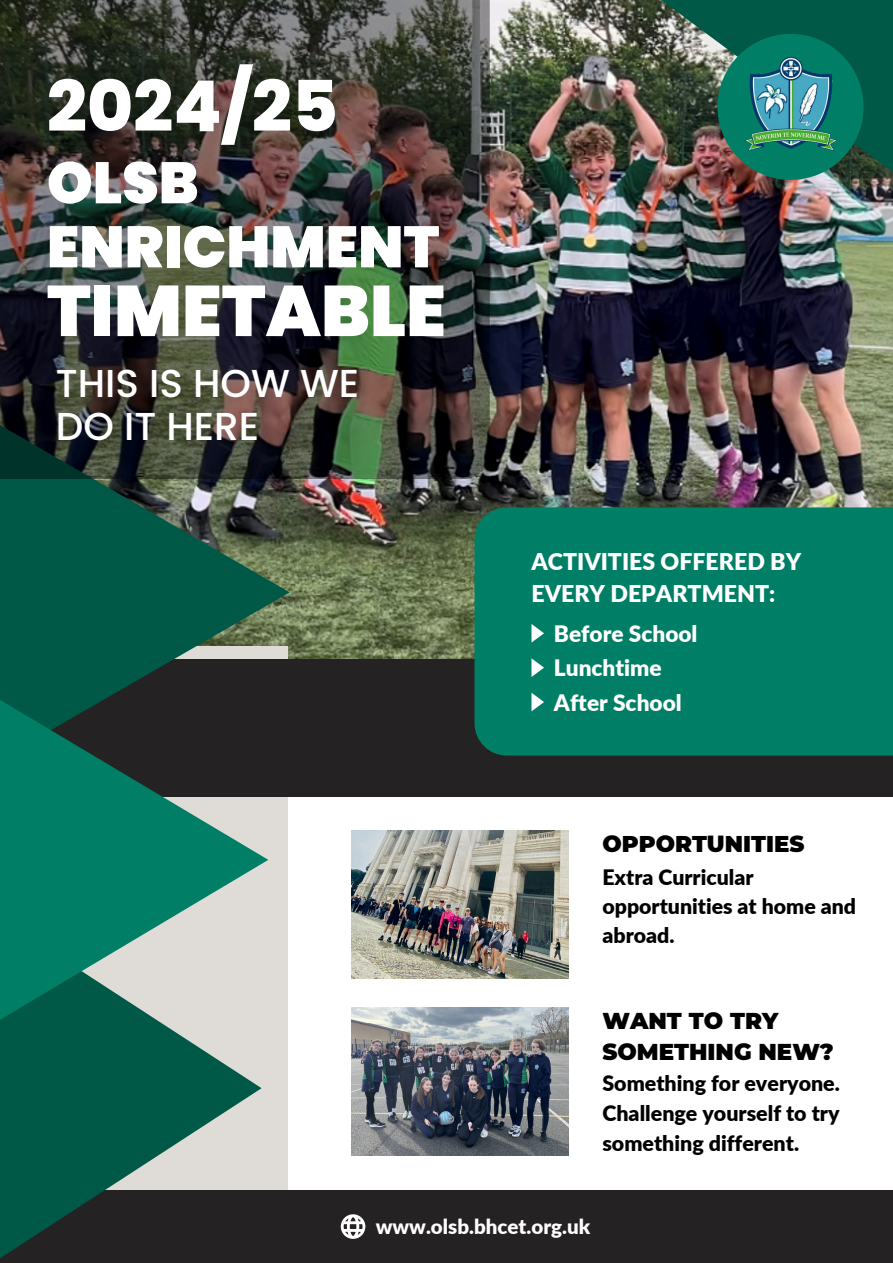
<style>
.page{position:relative;width:893px;height:1263px;background:#fff}
.page>*{position:absolute;margin:0;border:0;box-sizing:border-box;transform-origin:0 0}
.t1{font:900 71.47px "Poppins";color:#fff}
.t2{font:800 70.35px "Poppins";color:#fff}
.t3{font:900 58.28px/64.1px "Poppins";color:#fff}
.t4{font:500 38.92px/42.8px "Poppins";color:#fff}
.t5{font:900 23.1px/32.1px "Lato";color:#fff}
.t6{font:900 22.88px/31.6px "Montserrat";color:#000}
.t7{font:900 22.8px "Montserrat";color:#000}
.t8{font:900 22.65px "Lato";color:#fff}
.t9{font:900 21.38px/29.8px "Lato";color:#000;text-align:justify}
.t10{font:900 21.3px/29.2px "Lato";color:#000}
.t11{font:900 20.55px "Lato";color:#fff}
</style>
<div class="page">
<img style="left:290px;top:0;width:603px;height:659px">
<div style="left:0;top:647px;width:288px;height:616px;background:#dfdcd8"></div>
<div style="left:0;top:659px;width:893px;height:137px;background:#242222"></div>
<div style="left:0;top:1190px;width:893px;height:73px;background:#242222"></div>
<svg style="left:0;top:1059px;width:262px;height:199px;fill:#005847"></svg>
<svg style="left:0;top:479px;width:290px;height:318px;background:#1d5a4a"></svg>
<div style="left:474px;top:507px;width:419px;height:248px;background:#007f66"></div>
<svg style="left:531px;top:624px;width:13px;height:19px"></svg>
<svg style="left:531px;top:658px;width:13px;height:19px"></svg>
<svg style="left:531px;top:693px;width:13px;height:18px"></svg>
<svg style="left:0;top:661px;width:268px;height:398px"></svg>
<img style="left:602px;top:0;width:291px;height:305px">
<img style="left:351px;top:831px;width:218px;height:147px">
<img style="left:351px;top:1008px;width:218px;height:147px">
<img style="left:0;top:0;width:490px;height:479px">
<div style="left:717px;top:34px;width:146px;height:146px;background:#007f66;border-radius:50%"></div>
<svg style="left:341px;top:1214px;width:24px;height:25px"></svg>
<img style="left:736px;top:53px;width:108px;height:108px">
<h4 class="t2" style="left:47px;top:57px;width:293px">2024/25</h4>
<h5 class="t3" style="left:47px;top:151px;width:394px">OLSB<br>ENRICHMENT</h5>
<h5 class="t1" style="left:47px;top:261px;width:400px">TIMETABLE</h5>
<p class="t4" style="left:56px;top:362px;width:305px">THIS IS HOW WE<br>DO IT HERE</p>
<p class="t5" style="left:531px;top:545px;width:271px">ACTIVITIES OFFERED BY<br>EVERY DEPARTMENT:</p>
<p class="t8" style="left:554px;top:619px;width:145px">Before School</p>
<p class="t8" style="left:554px;top:654px;width:109px">Lunchtime</p>
<p class="t8" style="left:554px;top:688px;width:129px">After School</p>
<p class="t7" style="left:602px;top:829px;width:203px">OPPORTUNITIES</p>
<h4 class="t10" style="left:602px;top:862px;width:255px">Extra Curricular opportunities at home and abroad.</h4>
<h3 class="t6" style="left:602px;top:1005px;width:233px">WANT TO TRY<br>SOMETHING NEW?</h3>
<h5 class="t9" style="left:602px;top:1068px;width:239px">Something for everyone.<br>Challenge yourself to try something different.</h5>
<h5 class="t11" style="left:376px;top:1213px;width:216px">www.olsb.bhcet.org.uk</h5>
</div>
